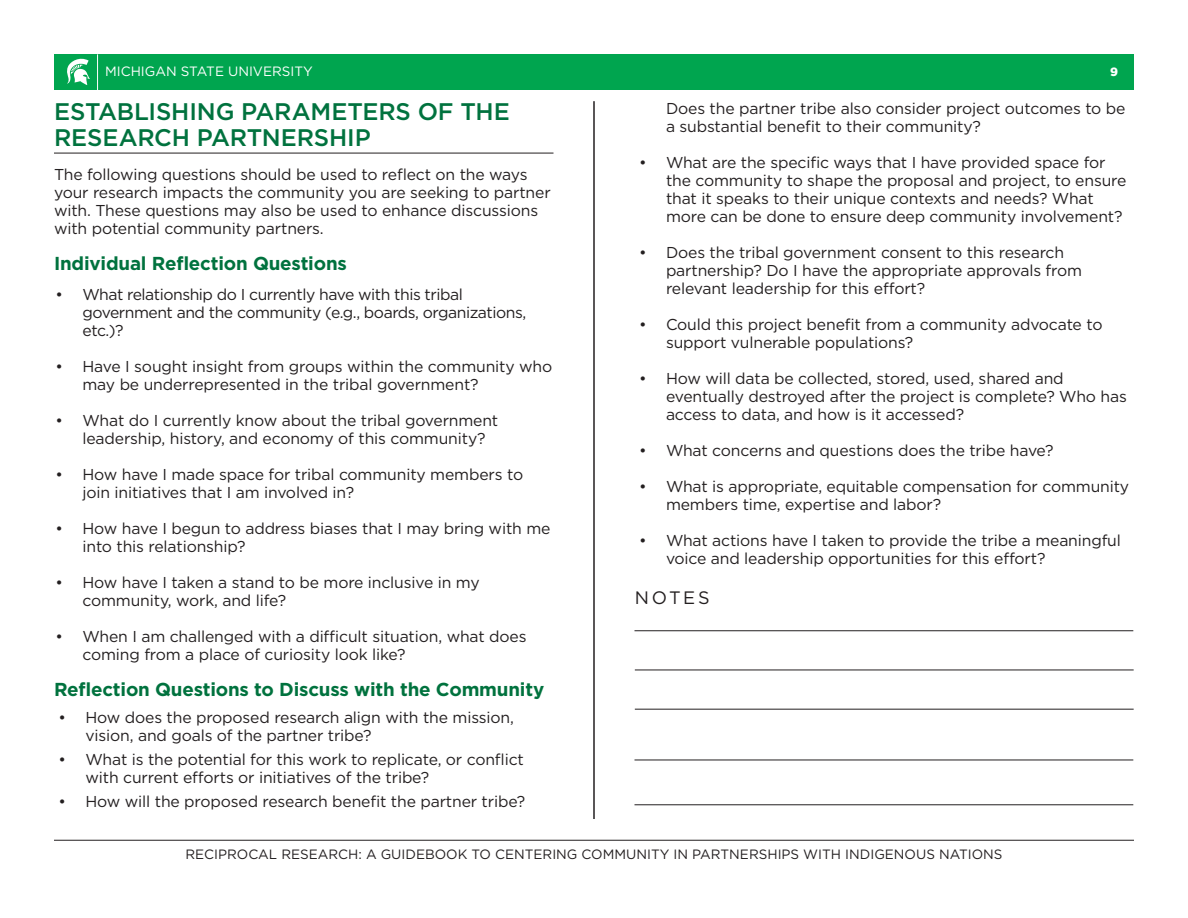
<style>
.page{position:relative;width:1188px;height:918px;background:#fff}
.page>*{position:absolute;margin:0;border:0;box-sizing:border-box;transform-origin:0 0}
.Headers{font:500 24px/25.5px "Gotham";letter-spacing:-.005em;color:#00723e}
.t1{font:700 18.75px "Gotham";letter-spacing:-.01em;color:#00723e}
.t2{font:18px "Gotham";letter-spacing:.15em;color:#231f20}
.t3{font:15.75px/18px "Gotham";letter-spacing:-.01em;color:#231f20}
.t4{font:15.75px/18px "Gotham";letter-spacing:-.03em;color:#231f20}
.t5{font:13.5px "Gotham";color:#231f20}
.t6{font:13.5px "Gotham";color:#fff}
.t7{font:900 12px "Gotham";color:#fff}
</style>
<div class="page">
<div style="left:54px;top:55px;width:1080px;height:35px;background:#00a54f"></div>
<svg style="left:67px;top:58px;width:23px;height:27px"></svg>
<hr style="left:97px;top:54px;width:1px;height:36px;background:#fff">
<hr style="left:54px;top:840px;width:1080px;height:1px;background:#231f20">
<hr style="left:54px;top:153px;width:500px;height:1px;background:#231f20">
<hr style="left:594px;top:101px;width:1px;height:718px;background:#231f20">
<hr style="left:634px;top:630px;width:499px;height:1px;background:#231f20">
<hr style="left:635px;top:709px;width:499px;height:1px;background:#231f20">
<hr style="left:635px;top:670px;width:499px;height:1px;background:#231f20">
<hr style="left:634px;top:760px;width:499px;height:1px;background:#231f20">
<hr style="left:634px;top:804px;width:499px;height:1px;background:#231f20">
<p class="t6" style="left:105px;top:63px;width:209px">MICHIGAN STATE UNIVERSITY</p>
<p class="t7" style="left:1110px;top:64px;width:9px">9</p>
<p class="Headers" style="left:54px;top:99px;width:457px">ESTABLISHING PARAMETERS OF THE<br>RESEARCH PARTNERSHIP</p>
<p class="t3" style="left:54px;top:165px;width:498px">The following questions should be used to reflect on the ways your research impacts the community you are seeking to partner with. These questions may also be used to enhance discussions with potential community partners.</p>
<p class="t1" style="left:54px;top:251px;width:294px">Individual Reflection Questions</p>
<p class="t4" style="left:82px;top:285px;width:445px;text-indent:-27px">• What relationship do I currently have with this tribal government and the community (e.g., boards, organizations, etc.)?</p>
<p class="t3" style="left:82px;top:357px;width:471px;text-indent:-27px">• Have I sought insight from groups within the community who may be underrepresented in the tribal government?</p>
<p class="t3" style="left:82px;top:411px;width:417px;text-indent:-27px">• What do I currently know about the tribal government leadership, history, and economy of this community?</p>
<p class="t3" style="left:82px;top:465px;width:442px;text-indent:-27px">• How have I made space for tribal community members to join initiatives that I am involved in?</p>
<p class="t3" style="left:82px;top:519px;width:470px;text-indent:-27px">• How have I begun to address biases that I may bring with me into this relationship?</p>
<p class="t3" style="left:82px;top:573px;width:399px;text-indent:-27px">• How have I taken a stand to be more inclusive in my community, work, and life?</p>
<p class="t3" style="left:82px;top:627px;width:446px;text-indent:-27px">• When I am challenged with a difficult situation, what does coming from a place of curiosity look like?</p>
<p class="t1" style="left:54px;top:677px;width:492px">Reflection Questions to Discuss with the Community</p>
<p class="t3" style="left:86px;top:708px;width:430px;text-indent:-27px">• How does the proposed research align with the mission, vision, and goals of the partner tribe?</p>
<p class="t3" style="left:86px;top:750px;width:440px;text-indent:-27px">• What is the potential for this work to replicate, or conflict with current efforts or initiatives of the tribe?</p>
<p class="t3" style="left:58px;top:792px;width:468px">• How will the proposed research benefit the partner tribe?</p>
<p class="t3" style="left:666px;top:99px;width:461px">Does the partner tribe also consider project outcomes to be a substantial benefit to their community?</p>
<p class="t3" style="left:666px;top:153px;width:462px;text-indent:-27px">• What are the specific ways that I have provided space for the community to shape the proposal and project, to ensure that it speaks to their unique contexts and needs? What more can be done to ensure deep community involvement?</p>
<p class="t3" style="left:666px;top:243px;width:418px;text-indent:-27px">• Does the tribal government consent to this research partnership? Do I have the appropriate approvals from relevant leadership for this effort?</p>
<p class="t3" style="left:666px;top:315px;width:438px;text-indent:-27px">• Could this project benefit from a community advocate to support vulnerable populations?</p>
<p class="t3" style="left:666px;top:369px;width:462px;text-indent:-27px">• How will data be collected, stored, used, shared and eventually destroyed after the project is complete? Who has access to data, and how is it accessed?</p>
<p class="t3" style="left:639px;top:441px;width:416px">• What concerns and questions does the tribe have?</p>
<p class="t3" style="left:666px;top:477px;width:465px;text-indent:-27px">• What is appropriate, equitable compensation for community members time, expertise and labor?</p>
<p class="t3" style="left:666px;top:531px;width:456px;text-indent:-27px">• What actions have I taken to provide the tribe a meaningful voice and leadership opportunities for this effort?</p>
<p class="t2" style="left:635px;top:586px;width:76px">NOTES</p>
<p class="t5" style="left:185px;top:845px;width:819px">RECIPROCAL RESEARCH: A GUIDEBOOK TO CENTERING COMMUNITY IN PARTNERSHIPS WITH INDIGENOUS NATIONS</p>
</div>
